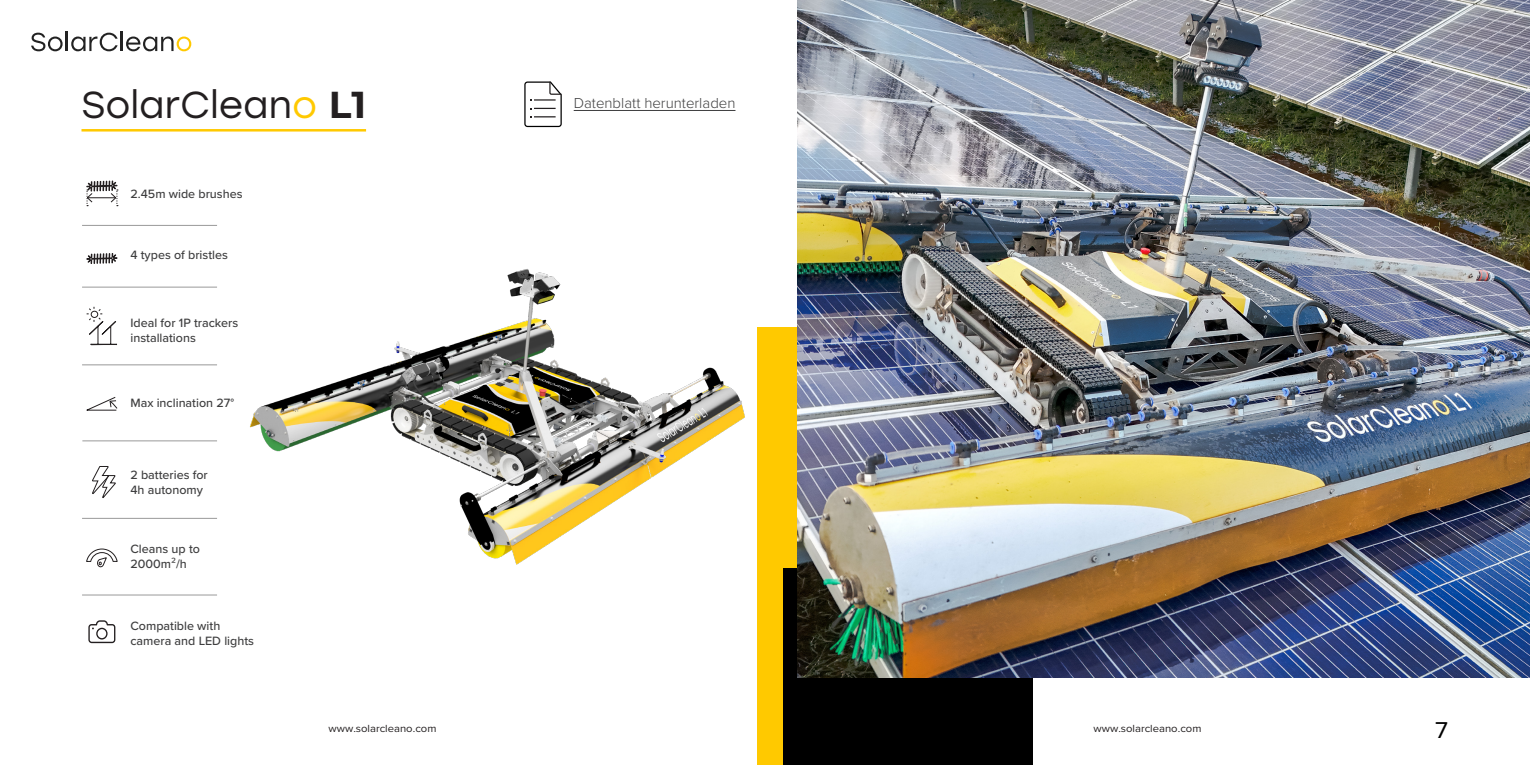
<style>
.page{position:relative;width:1530px;height:765px;background:#fff}
.page>*{position:absolute;margin:0;border:0;box-sizing:border-box;transform-origin:0 0}
.t1{font:37.5px "Stolzl";color:#231f20}
.t2{font:23.75px "Proxima Nova";color:#000;scale:1.05 1}
.t3{font:300 15px "Proxima Nova";color:#3e3e3f}
.t4{font:500 12.5px/15px "Proxima Nova";color:#3e3e3f}
.t5{font:10.75px "Proxima Nova";color:#231f20;scale:1.05 1}
.s1{color:#ffc900}
.s2{font-family:"Montserrat";font-weight:700}
</style>
<div class="page">
<div style="left:757px;top:327px;width:249px;height:438px;background:#ffc900"></div>
<div style="left:784px;top:569px;width:249px;height:196px;background:#000"></div>
<svg style="left:86px;top:180px;width:32px;height:166px"></svg>
<img style="left:199px;top:244px;width:599px;height:356px">
<img style="left:798px;top:0;width:732px;height:678px">
<hr style="left:82px;top:441px;width:135px;height:1px;background:#999">
<hr style="left:82px;top:225px;width:135px;height:1px;background:#999">
<hr style="left:82px;top:365px;width:135px;height:1px;background:#999">
<hr style="left:82px;top:287px;width:135px;height:1px;background:#999">
<hr style="left:82px;top:595px;width:135px;height:1px;background:#999">
<hr style="left:82px;top:518px;width:135px;height:1px;background:#999">
<svg style="left:86px;top:548px;width:32px;height:20px"></svg>
<svg style="left:86px;top:397px;width:32px;height:14px"></svg>
<svg style="left:88px;top:620px;width:27px;height:23px"></svg>
<svg style="left:92px;top:466px;width:24px;height:32px"></svg>
<hr style="left:574px;top:110px;width:162px;height:1px;background:#3e3e3f">
<svg style="left:524px;top:81px;width:38px;height:47px"></svg>
<svg style="left:31px;top:33px;width:32px;height:18px"></svg>
<hr style="left:66px;top:31px;width:2px;height:20px;background:#222">
<svg style="left:71px;top:33px;width:47px;height:18px"></svg>
<hr style="left:121px;top:31px;width:2px;height:20px;background:#222">
<svg style="left:126px;top:37px;width:65px;height:14px"></svg>
<hr style="left:81px;top:129px;width:285px;height:3px;background:#ffc900">
<h1 class="t1" style="left:81px;top:79px;width:286px">SolarClean<span class="s1">o</span> <span class="s2">L1</span></h1>
<p class="t3" style="left:574px;top:92px;width:163px">Datenblatt herunterladen</p>
<p class="t4" style="left:130px;top:186px;width:114px">2.45m wide brushes</p>
<p class="t4" style="left:130px;top:247px;width:99px">4 types of bristles</p>
<p class="t4" style="left:130px;top:315px;width:109px">Ideal for 1P trackers installations</p>
<p class="t4" style="left:130px;top:395px;width:105px">Max inclination 27°</p>
<p class="t4" style="left:130px;top:467px;width:79px">2 batteries for<br>4h autonomy</p>
<p class="t4" style="left:130px;top:541px;width:71px">Cleans up to<br>2000m²/h</p>
<p class="t4" style="left:130px;top:618px;width:125px">Compatible with camera and LED lights</p>
<p class="t5" style="left:329px;top:721px;width:104px">www.solarcleano.com</p>
<p class="t5" style="left:1094px;top:721px;width:104px">www.solarcleano.com</p>
<h2 class="t2" style="left:1435px;top:712px;width:14px">7</h2>
</div>
